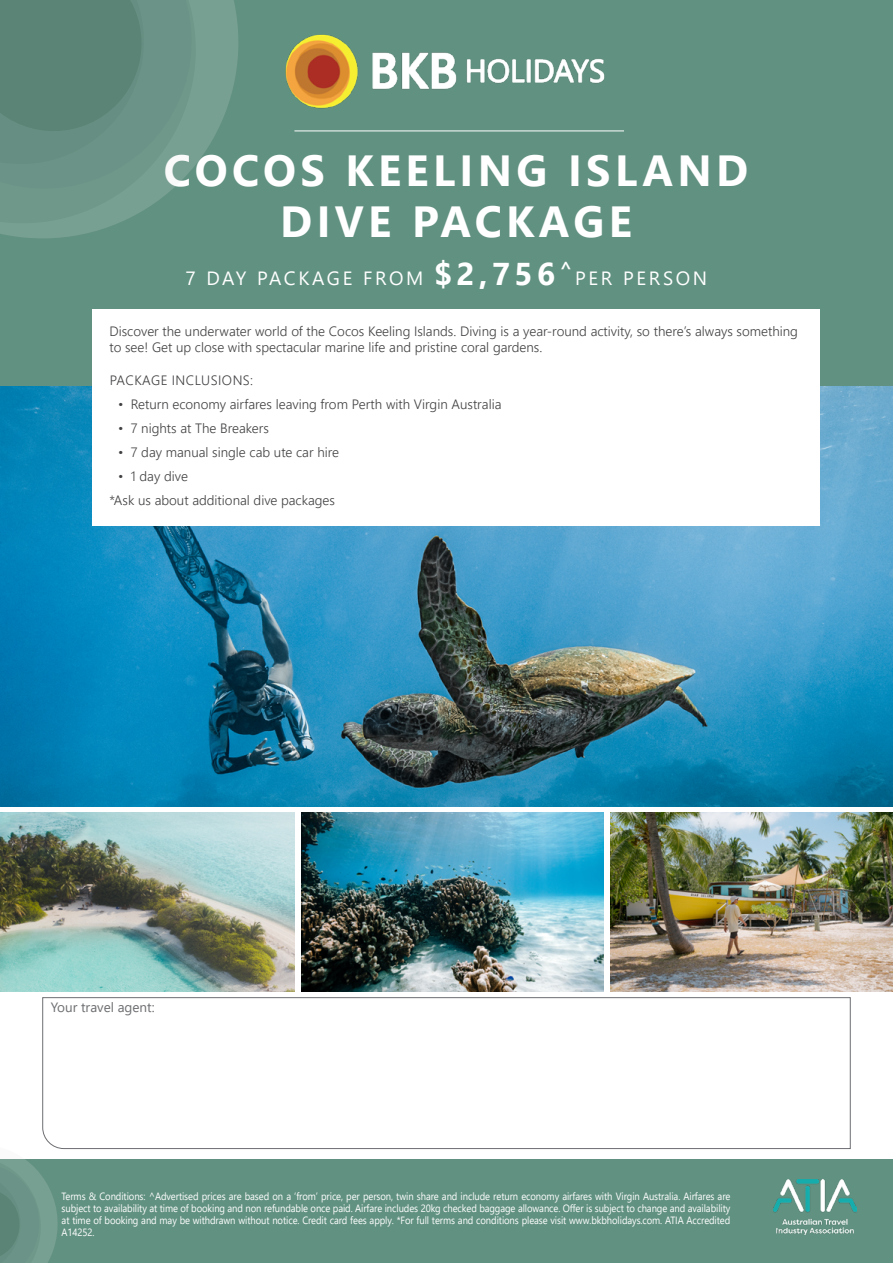
<style>
.page{position:relative;width:893px;height:1263px;background:#fff}
.page>*{position:absolute;margin:0;border:0;box-sizing:border-box;transform-origin:0 0}
.t1{font:700 60px "Segoe UI";letter-spacing:.07em;color:#fff}
.t2{font:700 48px "Segoe UI";letter-spacing:.01em;color:#fff}
.t3{font:700 43.5px/51px "Segoe UI";letter-spacing:.1em;color:#fff;text-align:center}
.t4{font:19.2px "Segoe UI";letter-spacing:.14em;color:#fff}
.t5{font:300 13.5px/16.2px "Segoe UI";color:#414042}
.t6{font:300 13.5px "Segoe UI";letter-spacing:.035em;color:#414042}
.t7{font:13.5px "Segoe UI";color:#6d6e71}
.t8{font:10.5px/12px "Segoe UI";letter-spacing:-.01em;color:#fff;text-align:justify;scale:.9 1}
.s1{font-weight:700;font-size:31.5px}
</style>
<div class="page">
<div style="left:0;top:1159px;width:893px;height:104px;background:#619181"></div>
<img style="left:0;top:386px;width:893px;height:421px">
<div style="left:0;top:0;width:893px;height:386px;background:#619181"></div>
<img style="left:285px;top:34px;width:339px;height:97px">
<hr style="left:294px;top:131px;width:330px;height:1px;background:#fff">
<svg style="left:220px;top:0;width:18px;height:124px;fill:#779f92"></svg>
<svg style="left:0;top:0;width:220px;height:238px;fill:#6f978a"></svg>
<svg style="left:0;top:0;width:213px;height:210px"></svg>
<svg style="left:42px;top:997px;width:809px;height:152px"></svg>
<svg style="left:0;top:1133px;width:68px;height:130px"></svg>
<img style="left:0;top:812px;width:294px;height:180px">
<img style="left:302px;top:812px;width:302px;height:180px">
<div style="left:92px;top:309px;width:728px;height:216px;background:#fff"></div>
<img style="left:773px;top:1179px;width:83px;height:55px">
<img style="left:611px;top:812px;width:282px;height:180px">
<h1 class="t1" style="left:47px;top:88px;width:306px">SAL SALIS</h1>
<h2 class="t2" style="left:47px;top:146px;width:309px">STAY &amp; SWIM</h2>
<h3 class="t3" style="left:164px;top:141px;width:586px">COCOS KEELING ISLAND<br>DIVE PACKAGE</h3>
<h3 class="t4" style="left:186px;top:260px;width:523px">7 DAY PACKAGE FROM <span class="s1">$2,756</span><sup>^</sup>PER PERSON</h3>
<p class="t5" style="left:109px;top:322px;width:690px">Discover the underwater world of the Cocos Keeling Islands. Diving is a year-round activity, so there’s always something to see! Get up close with spectacular marine life and pristine coral gardens.</p>
<p class="t6" style="left:110px;top:367px;width:145px">PACKAGE INCLUSIONS:</p>
<p class="t5" style="left:118px;top:394px;width:385px">• Return economy airfares leaving from Perth with Virgin Australia</p>
<p class="t5" style="left:118px;top:418px;width:152px">• 7 nights at The Breakers</p>
<p class="t5" style="left:118px;top:442px;width:223px">• 7 day manual single cab ute car hire</p>
<p class="t5" style="left:109px;top:462px;width:227px;line-height:24px;text-indent:9px">• 1 day dive<br>*Ask us about additional dive packages</p>
<p class="t7" style="left:51px;top:994px;width:105px">Your travel agent:</p>
<p class="t8" style="left:62px;top:1189px;width:745px">Terms &amp; Conditions: ^Advertised prices are based on a ‘from’ price, per person, twin share and include return economy airfares with Virgin Australia. Airfares are subject to availability at time of booking and non refundable once paid. Airfare includes 20kg checked baggage allowance. Offer is subject to change and availability at time of booking and may be withdrawn without notice. Credit card fees apply. *For full terms and conditions please visit www.bkbholidays.com. ATIA Accredited A14252.</p>
</div>
